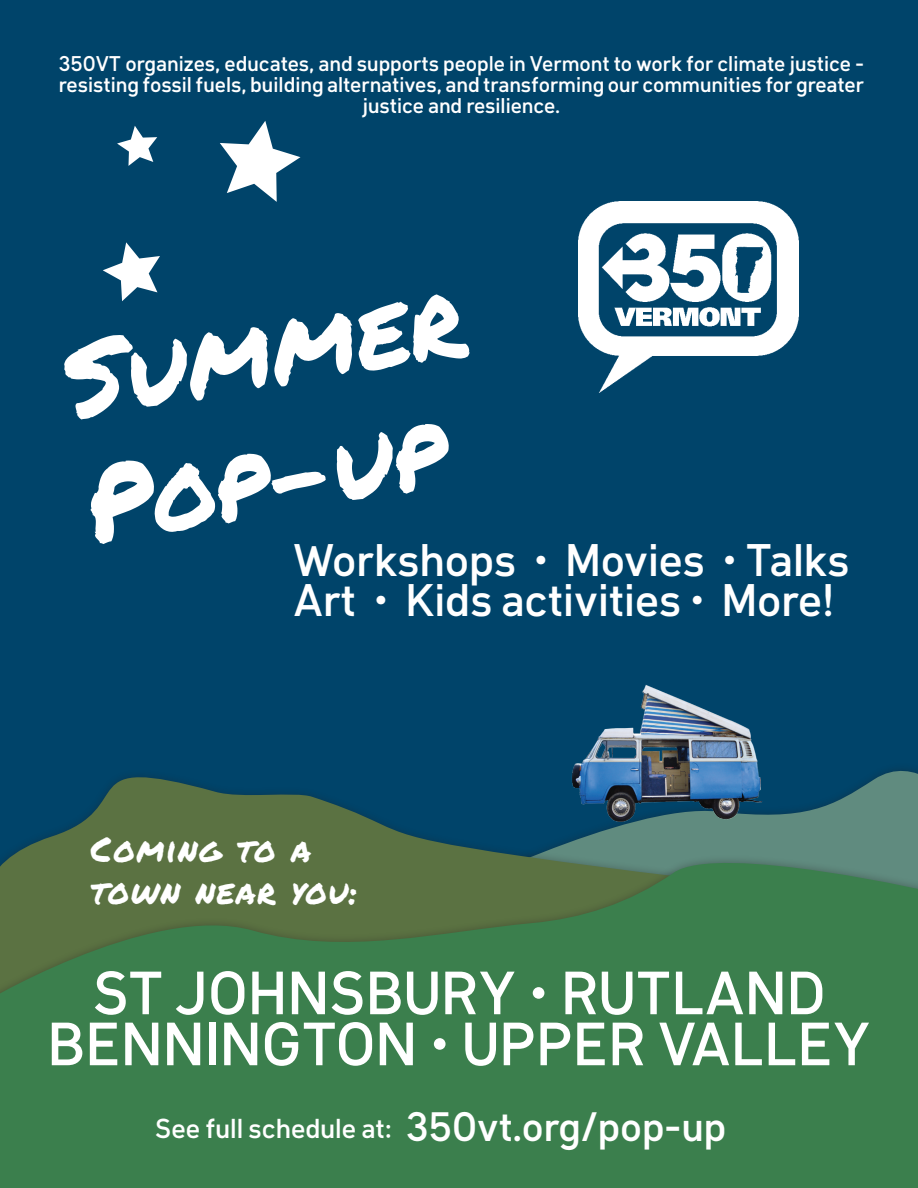
<style>
.page{position:relative;width:918px;height:1188px;background:#fff}
.page>*{position:absolute;margin:0;border:0;box-sizing:border-box;transform-origin:0 0}
.t1{font:105px/126px "Permanent Marker";color:#fff}
.t2{font:500 60px/51px "Klima";letter-spacing:.01em;color:#fff;text-align:center}
.t3{font:500 45px/40.5px "Klima";color:#fff}
.t4{font:34.5px/42px "Permanent Marker";letter-spacing:.04em;color:#fff}
.t5{font:500 27px "Klima";color:#fff}
.t6{font:500 21px/21px "Klima";color:#fff;text-align:center}
.s1{font-size:40.5px}
</style>
<div class="page">
<div style="left:0;top:0;width:918px;height:1091px;background:#00446a"></div>
<img style="left:579px;top:202px;width:219px;height:190px">
<svg style="left:35px;top:769px;width:883px;height:73px"></svg>
<svg style="left:0;top:842px;width:918px;height:346px;background:#417c4c"></svg>
<svg style="left:117px;top:126px;width:40px;height:40px"></svg>
<svg style="left:220px;top:121px;width:80px;height:81px"></svg>
<svg style="left:103px;top:242px;width:57px;height:59px"></svg>
<img style="left:569px;top:685px;width:196px;height:149px">
<p class="t6" style="left:59px;top:51px;width:807px">350VT organizes, educates, and supports people in Vermont to work for climate justice - resisting fossil fuels, building alternatives, and transforming our communities for greater justice and resilience.</p>
<h1 class="t1" style="left:55px;top:315px;width:405px;rotate:-9deg">Summer<br>Pop-up</h1>
<h3 class="t3" style="left:293px;top:537px;width:558px">Workshops • Movies • Talks<br>Art • Kids activities • More!</h3>
<h3 class="t4" style="left:91px;top:828px;width:269px">Coming to a town near you:</h3>
<h2 class="t2" style="left:48px;top:964px;width:824px">ST JOHNSBURY • RUTLAND<br>BENNINGTON • UPPER VALLEY</h2>
<p class="t5" style="left:155px;top:1109px;width:572px">See full schedule at: <span class="s1">350vt.org/pop-up</span></p>
</div>
